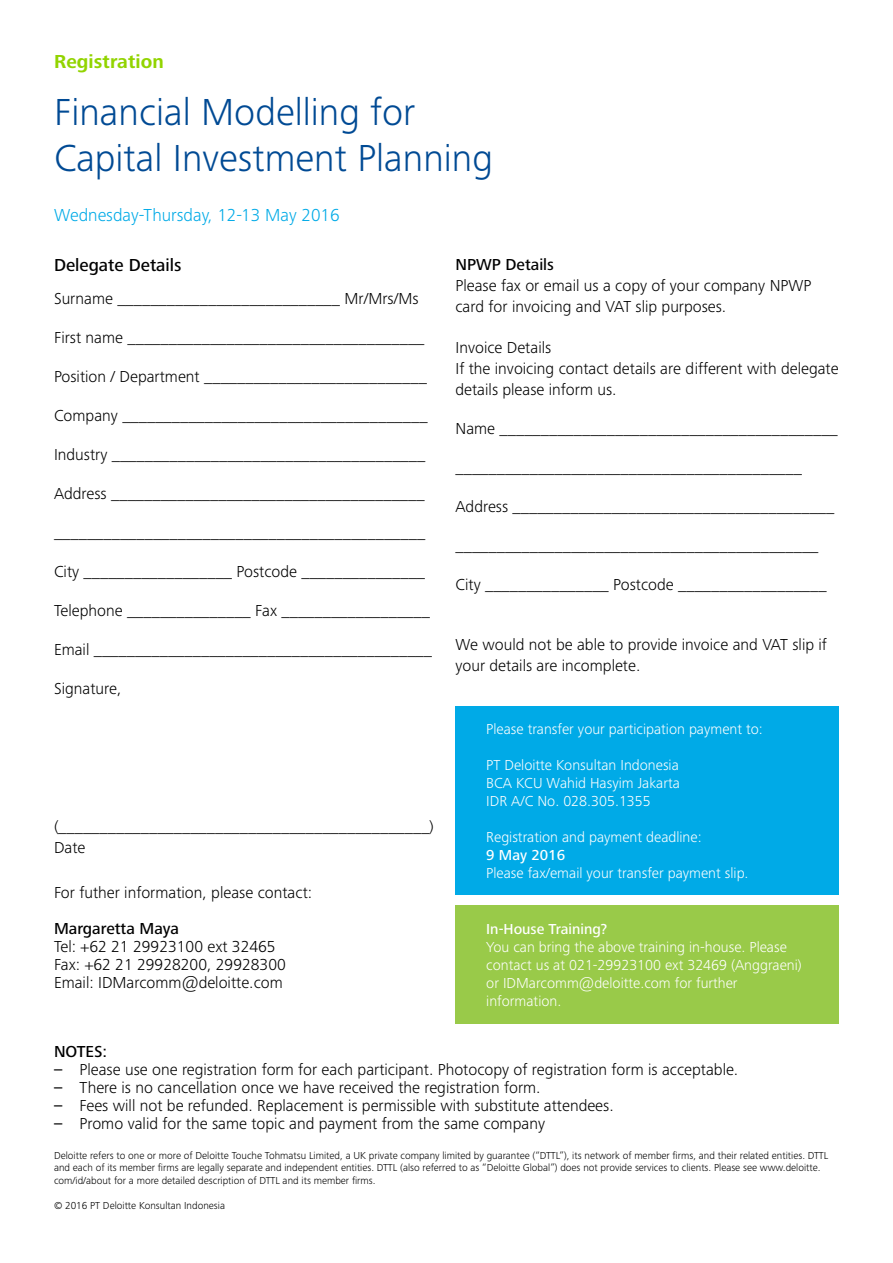
<style>
.page{position:relative;width:893px;height:1263px;background:#fff}
.page>*{position:absolute;margin:0;border:0;box-sizing:border-box;transform-origin:0 0}
.t1{font:300 39px/46.8px "Frutiger Next Pro";color:#004a94}
.t2{font:700 19.5px "Frutiger Next Pro";letter-spacing:.005em;color:#92d400}
.t3{font:300 18px "Frutiger Next Pro";color:#00aae7}
.t4{font:500 18px "Frutiger Next Pro";color:#000}
.t5{font:300 16.5px/21px "Frutiger Next Pro";color:#000}
.t6{font:500 16.5px "Frutiger Next Pro";color:#000}
.t7{font:300 15px/18px "Frutiger Next Pro";color:#fff;text-align:justify}
.t8{font:500 15px "Frutiger Next Pro";color:#fff}
.t9{font:300 10.5px/12.6px "Frutiger Next Pro";color:#000}
.s1{font-weight:500}
</style>
<div class="page">
<div style="left:455px;top:706px;width:384px;height:188px;background:#00aae7"></div>
<div style="left:455px;top:905px;width:384px;height:119px;background:#99ca49"></div>
<p class="t2" style="left:54px;top:50px;width:111px">Registration</p>
<h1 class="t1" style="left:54px;top:88px;width:441px">Financial Modelling for<br>Capital Investment Planning</h1>
<p class="t3" style="left:54px;top:205px;width:287px">Wednesday-Thursday, 12-13 May 2016</p>
<p class="t4" style="left:54px;top:255px;width:129px">Delegate Details</p>
<p class="t5" style="left:54px;top:288px;width:366px">Surname ___________________________ Mr/Mrs/Ms</p>
<p class="t5" style="left:54px;top:327px;width:372px">First name ____________________________________</p>
<p class="t5" style="left:54px;top:366px;width:374px">Position / Department ___________________________</p>
<p class="t5" style="left:54px;top:405px;width:375px">Company _____________________________________</p>
<p class="t5" style="left:54px;top:444px;width:373px">Industry ______________________________________</p>
<p class="t5" style="left:54px;top:483px;width:372px">Address ______________________________________</p>
<p class="t5" style="left:54px;top:522px;width:373px">_____________________________________________</p>
<p class="t5" style="left:54px;top:561px;width:373px">City __________________ Postcode _______________</p>
<p class="t5" style="left:54px;top:600px;width:378px">Telephone _______________ Fax __________________</p>
<p class="t5" style="left:54px;top:639px;width:380px">Email _________________________________________</p>
<p class="t5" style="left:54px;top:678px;width:69px">Signature,</p>
<p class="t5" style="left:54px;top:816px;width:381px">(_____________________________________________)<br>Date</p>
<p class="t5" style="left:54px;top:882px;width:260px">For futher information, please contact:</p>
<p class="t6" style="left:54px;top:919px;width:127px">Margaretta Maya</p>
<p class="t5" style="left:54px;top:937px;width:233px;line-height:18px">Tel: +62 21 29923100 ext 32465<br>Fax: +62 21 29928200, 29928300<br>Email: IDMarcomm@deloitte.com</p>
<p class="t6" style="left:455px;top:255px;width:100px">NPWP Details</p>
<p class="t5" style="left:455px;top:275px;width:357px">Please fax or email us a copy of your company NPWP card for invoicing and VAT slip purposes.</p>
<p class="t5" style="left:455px;top:337px;width:385px">Invoice Details<br>If the invoicing contact details are different with delegate details please inform us.</p>
<p class="t5" style="left:455px;top:418px;width:384px">Name _________________________________________</p>
<p class="t5" style="left:455px;top:457px;width:348px">__________________________________________</p>
<p class="t5" style="left:455px;top:496px;width:380px">Address _______________________________________</p>
<p class="t5" style="left:455px;top:535px;width:365px">____________________________________________</p>
<p class="t5" style="left:455px;top:574px;width:373px">City _______________ Postcode __________________</p>
<p class="t5" style="left:455px;top:634px;width:373px">We would not be able to provide invoice and VAT slip if your details are incomplete.</p>
<p class="t7" style="left:486px;top:720px;width:278px">Please transfer your participation payment to:</p>
<p class="t7" style="left:486px;top:756px;width:195px">PT Deloitte Konsultan Indonesia BCA KCU Wahid Hasyim Jakarta IDR A/C No. 028.305.1355</p>
<p class="t7" style="left:486px;top:828px;width:217px">Registration and payment deadline:</p>
<p class="t8" style="left:486px;top:846px;width:80px">9 May 2016</p>
<p class="t7" style="left:486px;top:864px;width:264px">Please fax/email your transfer payment slip.</p>
<p class="t8" style="left:486px;top:920px;width:123px">In-House Training?</p>
<p class="t7" style="left:486px;top:938px;width:317px;text-align:left">You can bring the above training in-house. Please contact us at 021-29923100 ext 32469 (Anggraeni) or IDMarcomm@deloitte.com for further information.</p>
<p class="t6" style="left:54px;top:1042px;width:55px">NOTES:</p>
<p class="t5" style="left:54px;top:1059px;width:686px"><span class="s1">–</span> Please use one registration form for each participant. Photocopy of registration form is acceptable.</p>
<p class="t5" style="left:54px;top:1077px;width:488px"><span class="s1">–</span> There is no cancellation once we have received the registration form.</p>
<p class="t5" style="left:54px;top:1095px;width:561px"><span class="s1">–</span> Fees will not be refunded. Replacement is permissible with substitute attendees.</p>
<p class="t5" style="left:54px;top:1113px;width:493px"><span class="s1">–</span> Promo valid for the same topic and payment from the same company</p>
<p class="t9" style="left:54px;top:1149px;width:776px">Deloitte refers to one or more of Deloitte Touche Tohmatsu Limited, a UK private company limited by guarantee (“DTTL”), its network of member firms, and their related entities. DTTL and each of its member firms are legally separate and independent entities. DTTL (also referred to as “Deloitte Global”) does not provide services to clients. Please see www.deloitte. com/id/about for a more detailed description of DTTL and its member firms.</p>
<p class="t9" style="left:54px;top:1199px;width:173px">© 2016 PT Deloitte Konsultan Indonesia</p>
</div>
